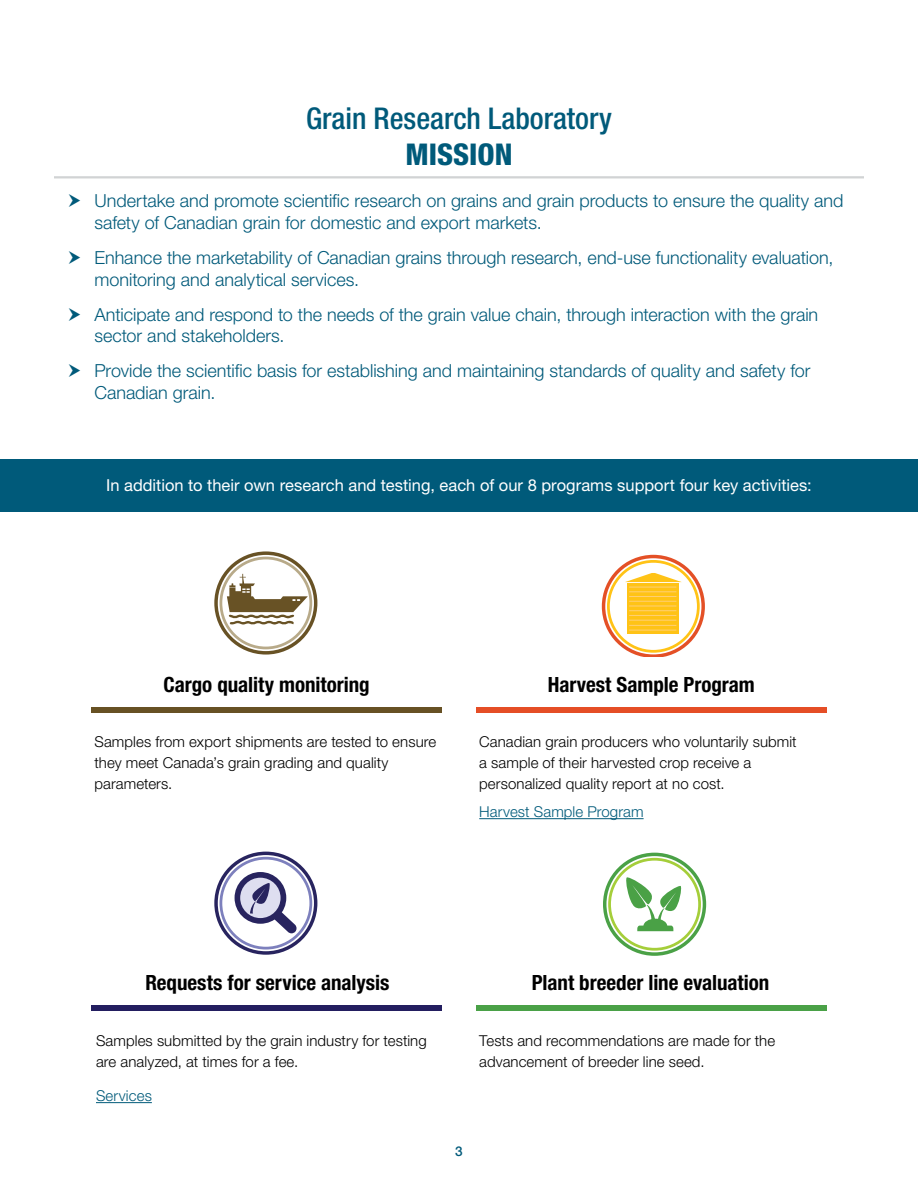
<style>
.page{position:relative;width:918px;height:1188px;background:#fff}
.page>*{position:absolute;margin:0;border:0;box-sizing:border-box;transform-origin:0 0}
.t1{font:500 condensed 30px "Helvetica Neue LT Pro";color:#005a7a}
.t2{font:800 condensed 30px "Helvetica Neue LT Pro";color:#005a7a}
.t3{font:700 condensed 21px "Helvetica Neue LT Pro";color:#000}
.t4{font:300 18px/21.6px "Helvetica Neue LT Pro";color:#005a7a}
.t5{font:16.5px "Helvetica Neue LT Pro";color:#fff}
.t6{font:300 15px/21px "Helvetica Neue LT Pro";letter-spacing:.005em;color:#000}
.t7{font:300 15px "Helvetica Neue LT Pro";letter-spacing:.005em;color:#005a7a}
.t8{font:500 13.5px "Helvetica Neue LT Pro";color:#005a7a}
</style>
<div class="page">
<hr style="left:54px;top:176px;width:810px;height:2px;background:#d1d3d4">
<hr style="left:96px;top:1102px;width:56px;height:1px;background:#005a7a">
<hr style="left:479px;top:818px;width:165px;height:1px;background:#005a7a">
<div style="left:91px;top:708px;width:351px;height:5px;background:#675124"></div>
<div style="left:476px;top:708px;width:351px;height:5px;background:#e54e26"></div>
<div style="left:214px;top:852px;width:103px;height:103px;border:3px solid #28245f;border-radius:50%"></div>
<svg style="left:220px;top:857px;width:92px;height:93px"></svg>
<div style="left:235px;top:872px;width:51px;height:52px;border:2px solid #28245f;border-radius:50%"></div>
<div style="left:602px;top:555px;width:103px;height:102px;border:3px solid #e45026;border-radius:50%"></div>
<svg style="left:607px;top:560px;width:93px;height:93px"></svg>
<div style="left:603px;top:853px;width:103px;height:103px;border:3px solid #4aa146;border-radius:50%"></div>
<svg style="left:608px;top:858px;width:93px;height:93px"></svg>
<svg style="left:216px;top:553px;width:100px;height:100px"></svg>
<div style="left:214px;top:551px;width:103px;height:104px;border:3px solid #685225;border-radius:50%"></div>
<svg style="left:220px;top:557px;width:92px;height:92px"></svg>
<div style="left:91px;top:1006px;width:351px;height:5px;background:#231e60"></div>
<div style="left:476px;top:1006px;width:351px;height:5px;background:#4aa147"></div>
<div style="left:0;top:459px;width:918px;height:52px;background:#005a7a"></div>
<h1 class="t1" style="left:306px;top:101px;width:307px">Grain Research Laboratory</h1>
<h1 class="t2" style="left:405px;top:136px;width:109px">MISSION</h1>
<p class="t4" style="left:95px;top:190px;width:750px">Undertake and promote scientific research on grains and grain products to ensure the quality and safety of Canadian grain for domestic and export markets.</p>
<p class="t4" style="left:95px;top:246px;width:740px">Enhance the marketability of Canadian grains through research, end-use functionality evaluation, monitoring and analytical services.</p>
<p class="t4" style="left:95px;top:303px;width:725px">Anticipate and respond to the needs of the grain value chain, through interaction with the grain sector and stakeholders.</p>
<p class="t4" style="left:95px;top:360px;width:717px">Provide the scientific basis for establishing and maintaining standards of quality and safety for<br>Canadian grain.</p>
<p class="t5" style="left:106px;top:475px;width:707px">In addition to their own research and testing, each of our 8 programs support four key activities:</p>
<p class="t3" style="left:164px;top:672px;width:207px">Cargo quality monitoring</p>
<p class="t6" style="left:94px;top:731px;width:343px">Samples from export shipments are tested to ensure they meet Canada’s grain grading and quality parameters.</p>
<p class="t3" style="left:548px;top:672px;width:208px">Harvest Sample Program</p>
<p class="t6" style="left:479px;top:731px;width:319px">Canadian grain producers who voluntarily submit a sample of their harvested crop receive a personalized quality report at no cost.</p>
<p class="t7" style="left:479px;top:803px;width:166px">Harvest Sample Program</p>
<p class="t3" style="left:145px;top:970px;width:246px">Requests for service analysis</p>
<p class="t6" style="left:96px;top:1029px;width:332px">Samples submitted by the grain industry for testing are analyzed, at times for a fee.</p>
<p class="t7" style="left:96px;top:1087px;width:57px">Services</p>
<p class="t3" style="left:532px;top:970px;width:239px">Plant breeder line evaluation</p>
<p class="t6" style="left:479px;top:1029px;width:298px">Tests and recommendations are made for the advancement of breeder line seed.</p>
<p class="t8" style="left:455px;top:1143px;width:9px">3</p>
</div>
